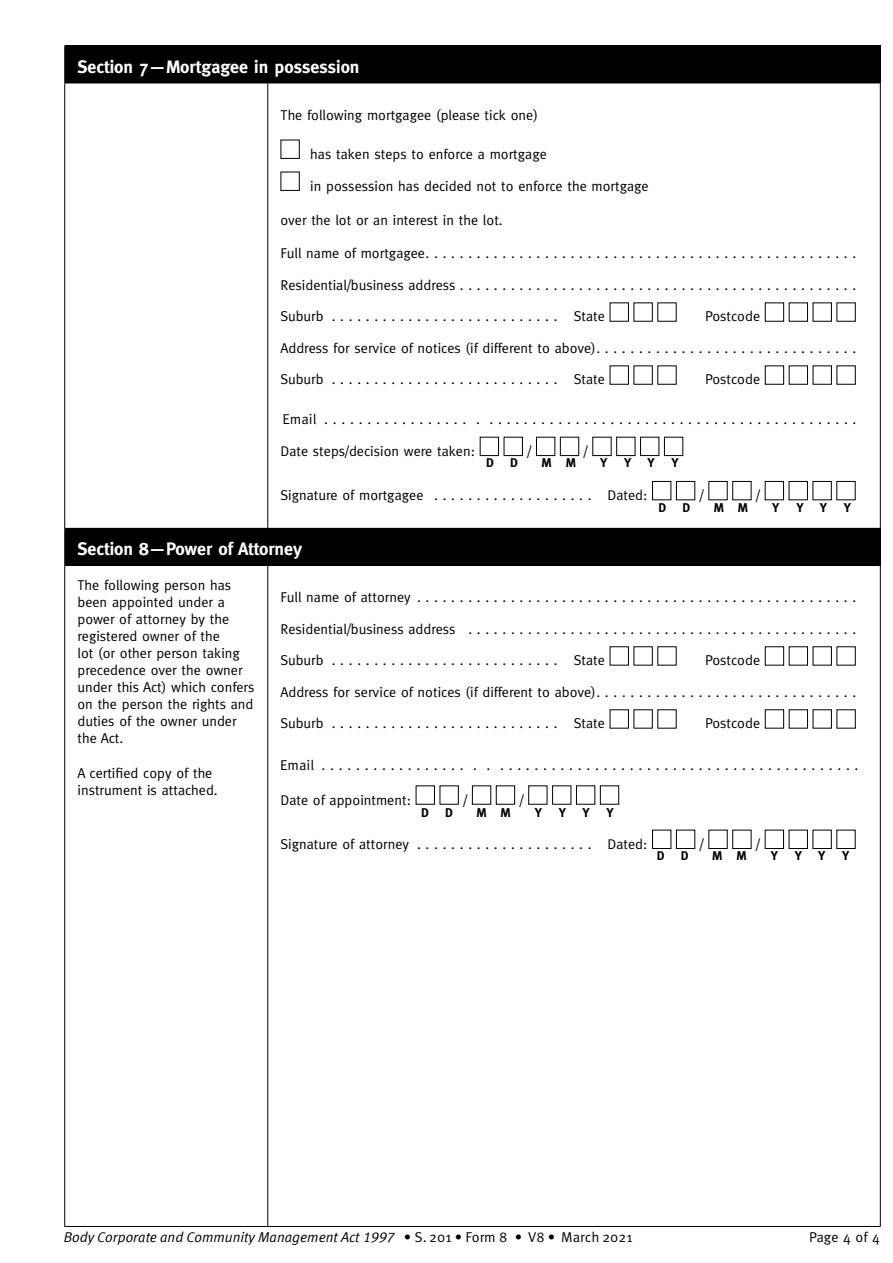
<style>
.page{position:relative;width:893px;height:1263px;background:#fff}
.page>*{position:absolute;margin:0;border:0;box-sizing:border-box;transform-origin:0 0}
.t1{font:700 18px "Meta";color:#fff}
.t2{font:14.25px/17.1px "Meta";color:#000}
.t3{font:14.25px "Meta Normal LF";color:#000}
.t4{font:italic 14.25px "Meta Normal LF";color:#000}
.t5{font:700 12.75px "Meta";color:#000}
.s1{font-family:"Meta Pro Norm"}
.s2{font-family:"Meta Pro Norm";font-style:normal}
</style>
<div class="page">
<div style="left:65px;top:46px;width:815px;height:37px;background:#000"></div>
<div style="left:65px;top:528px;width:815px;height:37px;background:#000"></div>
<hr style="left:268px;top:83px;width:613px;height:1px;background:#000">
<hr style="left:268px;top:528px;width:613px;height:1px;background:#000">
<hr style="left:268px;top:565px;width:613px;height:1px;background:#000">
<hr style="left:64px;top:45px;width:204px;height:1px;background:#000">
<hr style="left:268px;top:45px;width:613px;height:1px;background:#000">
<hr style="left:64px;top:528px;width:204px;height:1px;background:#000">
<hr style="left:64px;top:83px;width:204px;height:1px;background:#000">
<hr style="left:64px;top:565px;width:204px;height:1px;background:#000">
<hr style="left:267px;top:83px;width:1px;height:445px;background:#000">
<hr style="left:267px;top:566px;width:1px;height:660px;background:#000">
<hr style="left:64px;top:46px;width:1px;height:37px;background:#000">
<hr style="left:880px;top:46px;width:1px;height:37px;background:#000">
<hr style="left:64px;top:83px;width:1px;height:445px;background:#000">
<hr style="left:880px;top:83px;width:1px;height:445px;background:#000">
<hr style="left:64px;top:529px;width:1px;height:36px;background:#000">
<hr style="left:880px;top:529px;width:1px;height:36px;background:#000">
<hr style="left:64px;top:566px;width:1px;height:660px;background:#000">
<hr style="left:880px;top:566px;width:1px;height:660px;background:#000">
<hr style="left:64px;top:1226px;width:204px;height:1px;background:#000">
<hr style="left:268px;top:1226px;width:613px;height:1px;background:#000">
<svg style="left:280px;top:139px;width:20px;height:52px"></svg>
<svg style="left:609px;top:302px;width:247px;height:83px"></svg>
<svg style="left:479px;top:436px;width:377px;height:65px"></svg>
<svg style="left:609px;top:646px;width:247px;height:83px"></svg>
<svg style="left:415px;top:785px;width:441px;height:64px"></svg>
<p class="t1" style="left:77px;top:56px;width:284px">Section 7—Mortgagee in possession</p>
<p class="t2" style="left:281px;top:106px;width:259px">The following mortgagee (please tick one)</p>
<p class="t2" style="left:310px;top:145px;width:238px">has taken steps to enforce a mortgage</p>
<p class="t2" style="left:310px;top:177px;width:340px">in possession has decided not to enforce the mortgage</p>
<p class="t2" style="left:281px;top:211px;width:224px">over the lot or an interest in the lot.</p>
<p class="t2" style="left:281px;top:245px;width:577px">Full name of mortgagee. . . . . . . . . . . . . . . . . . . . . . . . . . . . . . . . . . . . . . . . . . . . . . . . . . .</p>
<p class="t2" style="left:281px;top:276px;width:577px">Residential/business address . . . . . . . . . . . . . . . . . . . . . . . . . . . . . . . . . . . . . . . . . . . . . . .</p>
<p class="t2" style="left:281px;top:308px;width:326px">Suburb . . . . . . . . . . . . . . . . . . . . . . . . . . . State</p>
<p class="t2" style="left:705px;top:308px;width:57px">Postcode</p>
<p class="t2" style="left:281px;top:339px;width:577px">Address for service of notices (if different to above). . . . . . . . . . . . . . . . . . . . . . . . . . . . . . .</p>
<p class="t2" style="left:281px;top:371px;width:326px">Suburb . . . . . . . . . . . . . . . . . . . . . . . . . . . State</p>
<p class="t2" style="left:705px;top:371px;width:57px">Postcode</p>
<p class="t3" style="left:282px;top:410px;width:576px"><span class="s1">Email</span> ................. . ...........................................</p>
<p class="t2" style="left:281px;top:442px;width:196px">Date steps/decision were taken:</p>
<p class="t2" style="left:527px;top:442px;width:6px">/</p>
<p class="t2" style="left:584px;top:442px;width:6px">/</p>
<p class="t5" style="left:486px;top:455px;width:9px">D</p>
<p class="t5" style="left:510px;top:455px;width:9px">D</p>
<p class="t5" style="left:542px;top:455px;width:36px">M M</p>
<p class="t5" style="left:600px;top:455px;width:9px">Y</p>
<p class="t5" style="left:624px;top:455px;width:9px">Y</p>
<p class="t5" style="left:647px;top:455px;width:9px">Y</p>
<p class="t5" style="left:672px;top:455px;width:9px">Y</p>
<p class="t2" style="left:281px;top:486px;width:368px">Signature of mortgagee . . . . . . . . . . . . . . . . . . . Dated:</p>
<p class="t2" style="left:700px;top:486px;width:6px">/</p>
<p class="t2" style="left:756px;top:486px;width:6px">/</p>
<p class="t5" style="left:658px;top:500px;width:9px">D</p>
<p class="t5" style="left:682px;top:500px;width:9px">D</p>
<p class="t5" style="left:714px;top:500px;width:36px">M M</p>
<p class="t5" style="left:772px;top:500px;width:9px">Y</p>
<p class="t5" style="left:796px;top:500px;width:9px">Y</p>
<p class="t5" style="left:820px;top:500px;width:9px">Y</p>
<p class="t5" style="left:844px;top:500px;width:9px">Y</p>
<p class="t1" style="left:77px;top:538px;width:226px">Section 8—Power of Attorney</p>
<p class="t2" style="left:77px;top:576px;width:178px">The following person has been appointed under a power of attorney by the registered owner of the<br>lot (or other person taking precedence over the owner under this Act) which confers on the person the rights and duties of the owner under the Act.</p>
<p class="t2" style="left:77px;top:764px;width:142px">A certifed copy of the instrument is attached.</p>
<p class="t2" style="left:281px;top:589px;width:577px">Full name of attorney . . . . . . . . . . . . . . . . . . . . . . . . . . . . . . . . . . . . . . . . . . . . . . . . . . . .</p>
<p class="t2" style="left:281px;top:620px;width:577px">Residential/business address . . . . . . . . . . . . . . . . . . . . . . . . . . . . . . . . . . . . . . . . . . . . . .</p>
<p class="t2" style="left:281px;top:652px;width:326px">Suburb . . . . . . . . . . . . . . . . . . . . . . . . . . . State</p>
<p class="t2" style="left:705px;top:652px;width:57px">Postcode</p>
<p class="t2" style="left:281px;top:683px;width:577px">Address for service of notices (if different to above). . . . . . . . . . . . . . . . . . . . . . . . . . . . . . .</p>
<p class="t2" style="left:281px;top:715px;width:326px">Suburb . . . . . . . . . . . . . . . . . . . . . . . . . . . State</p>
<p class="t2" style="left:705px;top:715px;width:57px">Postcode</p>
<p class="t3" style="left:280px;top:756px;width:580px"><span class="s1">Email</span> ................. . . ..........................................</p>
<p class="t2" style="left:281px;top:791px;width:132px">Date of appointment:</p>
<p class="t2" style="left:463px;top:791px;width:6px">/</p>
<p class="t2" style="left:520px;top:791px;width:6px">/</p>
<p class="t5" style="left:421px;top:805px;width:9px">D</p>
<p class="t5" style="left:445px;top:805px;width:9px">D</p>
<p class="t5" style="left:476px;top:805px;width:36px">M M</p>
<p class="t5" style="left:535px;top:805px;width:9px">Y</p>
<p class="t5" style="left:559px;top:805px;width:9px">Y</p>
<p class="t5" style="left:582px;top:805px;width:9px">Y</p>
<p class="t5" style="left:606px;top:805px;width:9px">Y</p>
<p class="t2" style="left:281px;top:835px;width:368px">Signature of attorney . . . . . . . . . . . . . . . . . . . . . Dated:</p>
<p class="t2" style="left:700px;top:835px;width:6px">/</p>
<p class="t2" style="left:756px;top:835px;width:6px">/</p>
<p class="t5" style="left:657px;top:848px;width:9px">D</p>
<p class="t5" style="left:681px;top:848px;width:9px">D</p>
<p class="t5" style="left:712px;top:848px;width:36px">M M</p>
<p class="t5" style="left:771px;top:848px;width:9px">Y</p>
<p class="t5" style="left:795px;top:848px;width:9px">Y</p>
<p class="t5" style="left:818px;top:848px;width:9px">Y</p>
<p class="t5" style="left:842px;top:848px;width:9px">Y</p>
<p class="t4" style="left:64px;top:1229px;width:570px">Body Corporate and Community Management Act 1997 <span class="s2">• S. 201 • Form 8 • V8 • March 2021</span></p>
<p class="t2" style="left:809px;top:1229px;width:72px">Page 4 of 4</p>
</div>
